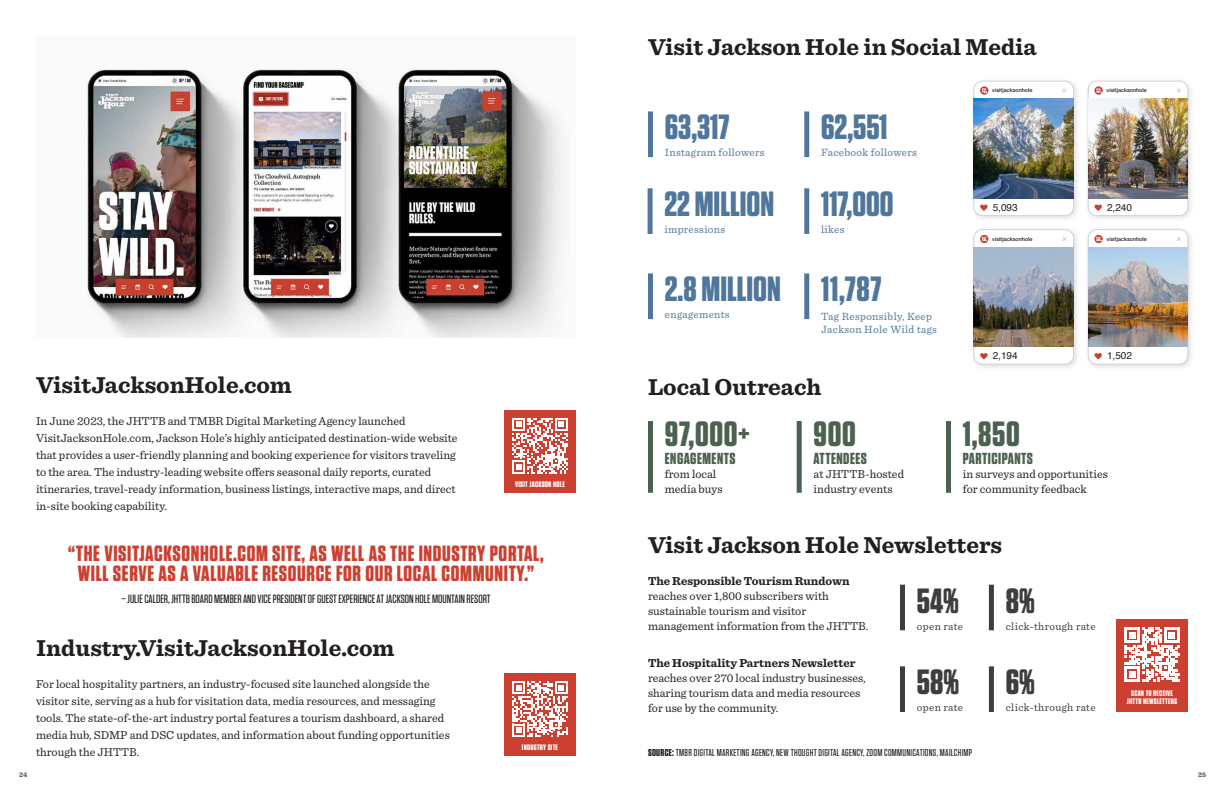
<style>
.page{position:relative;width:1224px;height:792px;background:#fff}
.page>*{position:absolute;margin:0;border:0;box-sizing:border-box;transform-origin:0 0}
.t1{font:700 35px "Tungsten";color:#50779b}
.t2{font:700 35px "Tungsten";letter-spacing:.02em;color:#4a624f}
.t3{font:700 35px "Tungsten";color:#3e3e3f}
.t4{font:700 24px "Sentinel";color:#231f20}
.t5{font:700 22px/20px "Tungsten";letter-spacing:.03em;color:#cb4030;text-align:center}
.t6{font:700 16px "Tungsten";letter-spacing:.03em;color:#4a624f}
.t7{font:12px/17px "Sentinel";color:#231f20}
.t8{font:500 12px "Tungsten";color:#231f20}
.t9{font:700 12px "Sentinel";color:#231f20}
.t10{font:11px/13.2px "Sentinel";letter-spacing:.03em;color:#50779b}
.t11{font:11px "Sentinel";letter-spacing:.03em;color:#3e3e3f}
.t12{font:500 10px "Tungsten";letter-spacing:.03em;color:#231f20}
.t13{font:10px "Helvetica";color:#231f20}
.t14{font:700 8px/8px "Tungsten";letter-spacing:.03em;color:#fff;text-align:center}
.t15{font:700 7px "Sentinel";color:#4b4c4d}
.t16{font:500 5.4px "Helvetica Neue";color:#231f20}
.s1{font-weight:700}
</style>
<div class="page">
<div style="left:504px;top:410px;width:72px;height:72px;background:#cb4030"></div>
<svg style="left:512px;top:418px;width:56px;height:56px"></svg>
<div style="left:504px;top:482px;width:72px;height:11px;background:#cb4030"></div>
<div style="left:504px;top:745px;width:72px;height:11px;background:#cb4030"></div>
<div style="left:504px;top:673px;width:72px;height:72px;background:#cb4030"></div>
<svg style="left:512px;top:681px;width:56px;height:56px"></svg>
<div style="left:1116px;top:619px;width:72px;height:72px;background:#cb4030"></div>
<svg style="left:1125px;top:627px;width:54px;height:55px"></svg>
<div style="left:1116px;top:691px;width:72px;height:21px;background:#cb4030"></div>
<div style="left:648px;top:111px;width:5px;height:46px;background:#50779b"></div>
<div style="left:648px;top:188px;width:5px;height:46px;background:#50779b"></div>
<div style="left:648px;top:273px;width:5px;height:46px;background:#50779b"></div>
<div style="left:648px;top:421px;width:5px;height:72px;background:#4a624f"></div>
<div style="left:797px;top:421px;width:5px;height:72px;background:#4a624f"></div>
<div style="left:946px;top:421px;width:5px;height:72px;background:#4a624f"></div>
<div style="left:900px;top:585px;width:5px;height:45px;background:#3e3e3f"></div>
<div style="left:989px;top:585px;width:5px;height:45px;background:#3e3e3f"></div>
<div style="left:989px;top:666px;width:5px;height:46px;background:#3e3e3f"></div>
<div style="left:900px;top:666px;width:5px;height:46px;background:#3e3e3f"></div>
<div style="left:804px;top:188px;width:5px;height:46px;background:#50779b"></div>
<div style="left:804px;top:273px;width:5px;height:46px;background:#50779b"></div>
<div style="left:804px;top:111px;width:5px;height:46px;background:#50779b"></div>
<img style="left:86px;top:69px;width:477px;height:269px">
<div style="left:970px;top:77px;width:111px;height:146px;background:#231f20;opacity:.15"></div>
<div style="left:974px;top:81px;width:100px;height:135px;background:#fff;border-radius:9px"></div>
<div style="left:974px;top:81px;width:100px;height:135px;border:1px solid #d1d2d4;border-radius:9px"></div>
<img style="left:974px;top:99px;width:100px;height:99px">
<svg style="left:1062px;top:88px;width:5px;height:5px"></svg>
<svg style="left:980px;top:204px;width:8px;height:7px"></svg>
<svg style="left:980px;top:86px;width:8px;height:9px"></svg>
<svg style="left:982px;top:88px;width:6px;height:5px"></svg>
<div style="left:970px;top:226px;width:111px;height:145px;background:#231f20;opacity:.15"></div>
<div style="left:974px;top:230px;width:100px;height:134px;background:#fff;border-radius:9px"></div>
<div style="left:974px;top:230px;width:100px;height:134px;border:1px solid #d1d2d4;border-radius:9px"></div>
<img style="left:974px;top:247px;width:100px;height:100px">
<svg style="left:1062px;top:237px;width:5px;height:4px"></svg>
<svg style="left:980px;top:353px;width:8px;height:7px"></svg>
<svg style="left:980px;top:235px;width:8px;height:8px"></svg>
<svg style="left:982px;top:237px;width:6px;height:5px"></svg>
<div style="left:1084px;top:77px;width:111px;height:146px;background:#231f20;opacity:.15"></div>
<div style="left:1088px;top:81px;width:100px;height:135px;background:#fff;border-radius:9px"></div>
<div style="left:1088px;top:81px;width:100px;height:135px;border:1px solid #d1d2d4;border-radius:9px"></div>
<img style="left:1088px;top:99px;width:100px;height:99px">
<svg style="left:1177px;top:88px;width:4px;height:5px"></svg>
<svg style="left:1094px;top:204px;width:8px;height:7px"></svg>
<svg style="left:1094px;top:86px;width:9px;height:9px"></svg>
<svg style="left:1096px;top:88px;width:6px;height:5px"></svg>
<div style="left:1084px;top:226px;width:111px;height:145px;background:#231f20;opacity:.15"></div>
<div style="left:1088px;top:230px;width:100px;height:134px;background:#fff;border-radius:9px"></div>
<div style="left:1088px;top:230px;width:100px;height:134px;border:1px solid #d1d2d4;border-radius:9px"></div>
<img style="left:1088px;top:247px;width:100px;height:100px">
<svg style="left:1177px;top:237px;width:4px;height:4px"></svg>
<svg style="left:1094px;top:353px;width:8px;height:7px"></svg>
<svg style="left:1094px;top:235px;width:9px;height:8px"></svg>
<svg style="left:1096px;top:237px;width:6px;height:5px"></svg>
<h2 class="t4" style="left:648px;top:28px;width:390px">Visit Jackson Hole in Social Media</h2>
<h1 class="t1" style="left:665px;top:109px;width:66px">63,317</h1>
<h1 class="t1" style="left:821px;top:109px;width:68px">62,551</h1>
<p class="t10" style="left:665px;top:145px;width:101px">Instagram followers</p>
<p class="t10" style="left:821px;top:145px;width:97px">Facebook followers</p>
<h1 class="t1" style="left:664px;top:185px;width:111px">22 MILLION</h1>
<h1 class="t1" style="left:821px;top:185px;width:74px">117,000</h1>
<p class="t10" style="left:664px;top:222px;width:62px">impressions</p>
<p class="t10" style="left:821px;top:222px;width:25px">likes</p>
<h1 class="t1" style="left:665px;top:271px;width:117px">2.8 MILLION</h1>
<p class="t10" style="left:665px;top:307px;width:66px">engagements</p>
<h1 class="t1" style="left:821px;top:271px;width:62px">11,787</h1>
<p class="t10" style="left:821px;top:309px;width:117px">Tag Responsibly, Keep<br>Jackson Hole Wild tags</p>
<h2 class="t4" style="left:36px;top:366px;width:257px">VisitJacksonHole.com</h2>
<h2 class="t4" style="left:648px;top:368px;width:175px">Local Outreach</h2>
<p class="t16" style="left:992px;top:86px;width:42px">visitjacksonhole</p>
<p class="t13" style="left:993px;top:200px;width:27px">5,093</p>
<p class="t16" style="left:992px;top:234px;width:42px">visitjacksonhole</p>
<p class="t13" style="left:993px;top:348px;width:27px">2,194</p>
<p class="t16" style="left:1107px;top:86px;width:42px">visitjacksonhole</p>
<p class="t13" style="left:1107px;top:200px;width:27px">2,240</p>
<p class="t16" style="left:1107px;top:234px;width:42px">visitjacksonhole</p>
<p class="t13" style="left:1107px;top:348px;width:27px">1,502</p>
<p class="t7" style="left:36px;top:412px;width:423px">In June 2023, the JHTTB and TMBR Digital Marketing Agency launched VisitJacksonHole.com, Jackson Hole’s highly anticipated destination-wide website that provides a user-friendly planning and booking experience for visitors traveling to the area. The industry-leading website offers seasonal daily reports, curated itineraries, travel-ready information, business listings, interactive maps, and direct in-site booking capability.</p>
<p class="t14" style="left:515px;top:481px;width:51px">VISIT JACKSON HOLE</p>
<h3 class="t5" style="left:68px;top:544px;width:477px">“THE VISITJACKSONHOLE.COM SITE, AS WELL AS THE INDUSTRY PORTAL,<br>WILL SERVE AS A VALUABLE RESOURCE FOR OUR LOCAL COMMUNITY.”</h3>
<p class="t8" style="left:121px;top:592px;width:371px">– JULIE CALDER, JHTTB BOARD MEMBER AND VICE PRESIDENT OF GUEST EXPERIENCE AT JACKSON HOLE MOUNTAIN RESORT</p>
<h2 class="t4" style="left:36px;top:629px;width:360px">Industry.VisitJacksonHole.com</h2>
<p class="t7" style="left:36px;top:675px;width:415px">For local hospitality partners, an industry-focused site launched alongside the visitor site, serving as a hub for visitation data, media resources, and messaging tools. The state-of-the-art industry portal features a tourism dashboard, a shared media hub, SDMP and DSC updates, and information about funding opportunities through the JHTTB.</p>
<p class="t14" style="left:522px;top:744px;width:38px">INDUSTRY SITE</p>
<h1 class="t2" style="left:665px;top:415px;width:86px">97,000+</h1>
<p class="t7" style="left:665px;top:466px;width:59px;line-height:14.4px">from local media buys</p>
<h3 class="t6" style="left:665px;top:450px;width:72px">ENGAGEMENTS</h3>
<h1 class="t2" style="left:814px;top:415px;width:44px">900</h1>
<p class="t7" style="left:814px;top:466px;width:92px;line-height:14.4px">at JHTTB-hosted industry events</p>
<h3 class="t6" style="left:814px;top:450px;width:55px">ATTENDEES</h3>
<h1 class="t2" style="left:963px;top:415px;width:59px">1,850</h1>
<p class="t7" style="left:963px;top:466px;width:147px;line-height:14.4px">in surveys and opportunities for community feedback</p>
<h3 class="t6" style="left:963px;top:450px;width:72px">PARTICIPANTS</h3>
<h2 class="t4" style="left:648px;top:526px;width:356px">Visit Jackson Hole Newsletters</h2>
<p class="t9" style="left:648px;top:572px;width:203px">The Responsible Tourism Rundown</p>
<p class="t7" style="left:648px;top:588px;width:222px;line-height:15px">reaches over 1,800 subscribers with sustainable tourism and visitor management information from the JHTTB.</p>
<h1 class="t3" style="left:917px;top:582px;width:43px">54%</h1>
<h1 class="t3" style="left:1006px;top:582px;width:31px">8%</h1>
<p class="t11" style="left:917px;top:618px;width:48px">open rate</p>
<p class="t11" style="left:1006px;top:618px;width:91px">click-through rate</p>
<p class="t9" style="left:648px;top:654px;width:209px">The Hospitality Partners Newsletter</p>
<p class="t7" style="left:648px;top:670px;width:219px;line-height:15px">reaches over 270 local industry businesses, sharing tourism data and media resources for use by the community.</p>
<p class="t12" style="left:648px;top:747px;width:326px"><span class="s1">SOURCE:</span> TMBR DIGITAL MARKETING AGENCY, NEW THOUGHT DIGITAL AGENCY, ZOOM COMMUNICATIONS, MAILCHIMP</p>
<h1 class="t3" style="left:917px;top:663px;width:44px">58%</h1>
<h1 class="t3" style="left:1006px;top:663px;width:31px">6%</h1>
<p class="t11" style="left:917px;top:699px;width:48px">open rate</p>
<p class="t11" style="left:1006px;top:699px;width:91px">click-through rate</p>
<p class="t14" style="left:1127px;top:690px;width:52px">SCAN TO RECEIVE<br>JHTTB NEWSLETTERS</p>
<p class="t15" style="left:19px;top:769px;width:10px">24</p>
<p class="t15" style="left:1198px;top:769px;width:9px">25</p>
</div>
